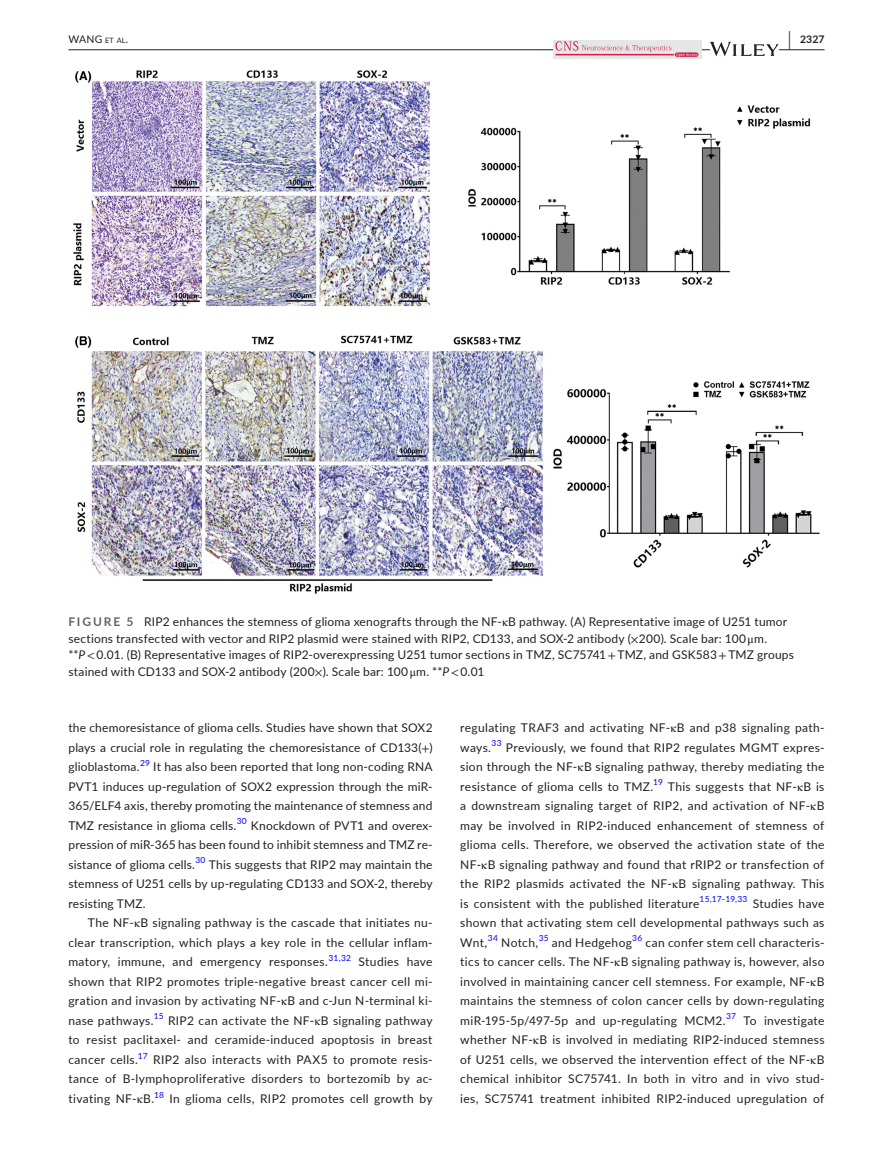
<style>
.page{position:relative;width:893px;height:1174px;background:#fff}
.page>*{position:absolute;margin:0;border:0;box-sizing:border-box;transform-origin:0 0}
.t1{font:12px/19.5px "Lato";letter-spacing:.02em;color:#231f20;text-align:justify}
.t2{font:10.5px "Lato";color:#231f20}
.t3{font:700 10.5px "Lato";color:#231f20}
.t4{font:8.4px "Lato";letter-spacing:.025em;color:#00f}
.s1{font-size:7.35px}
.s2{font-size:19.5px}
.s3{font-weight:700;color:#636366}
.s4{font-family:"STIX"}
.s5{font-style:italic}
</style>
<div class="page">
<hr style="left:68px;top:49px;width:756px;height:1px;background:#231f20">
<div style="left:553px;top:40px;width:148px;height:18px;background:#e5e6e6"></div>
<svg style="left:555px;top:41px;width:142px;height:16px"></svg>
<svg style="left:710px;top:42px;width:69px;height:14px"></svg>
<img style="left:73px;top:70px;width:747px;height:524px">
<p class="t2" style="left:68px;top:31px;width:61px">WANG <span class="s1">et al</span>.</p>
<p class="t3" style="left:789px;top:31px;width:37px"><span class="s2">|</span> 2327</p>
<p class="t1" style="left:68px;top:613px;width:727px;line-height:16.5px;text-align:left"><span class="s3">FIGURE 5</span> RIP2 enhances the stemness of glioma xenografts through the NF-<span class="s4">κ</span>B pathway. (A) Representative image of U251 tumor sections transfected with vector and RIP2 plasmid were stained with RIP2, CD133, and SOX-2 antibody (<span class="s4">×</span>200). Scale bar: 100 <span class="s4">μ</span>m. **<span class="s5">P</span><span class="s4">&lt;</span> 0.01. (B) Representative images of RIP2-overexpressing U251 tumor sections in TMZ, SC75741 <span class="s4">+</span> TMZ, and GSK583 <span class="s4">+</span> TMZ groups stained with CD133 and SOX-2 antibody (200<span class="s4">×</span>). Scale bar: 100 <span class="s4">μ</span>m. **<span class="s5">P</span><span class="s4">&lt;</span> 0.01</p>
<p class="t1" style="left:68px;top:717px;width:366px">the chemoresistance of glioma cells. Studies have shown that SOX2 plays a crucial role in regulating the chemoresistance of CD133(<span class="s4">+</span>) glioblastoma.</p>
<p class="t4" style="left:140px;top:757px;width:11px">29</p>
<p class="t1" style="left:68px;top:756px;width:366px;text-indent:85px">It has also been reported that long non-coding RNA PVT1 induces up-regulation of SOX2 expression through the miR-365/ELF4 axis, thereby promoting the maintenance of stemness and TMZ resistance in glioma cells.<sup>30</sup> Knockdown of PVT1 and overex&shy;pression of miR-365 has been found to inhibit stemness and TMZ re&shy;sistance of glioma cells.</p>
<p class="t4" style="left:195px;top:854px;width:12px">30</p>
<p class="t1" style="left:68px;top:854px;width:366px;text-indent:141px">This suggests that RIP2 may maintain the stemness of U251 cells by up-regulating CD133 and SOX-2, thereby resisting TMZ.</p>
<p class="t1" style="left:68px;top:912px;width:366px;text-indent:20px">The NF-<span class="s4">κ</span>B signaling pathway is the cascade that initiates nu&shy;clear transcription, which plays a key role in the cellular inflam&shy;matory, immune, and emergency responses.</p>
<p class="t4" style="left:329px;top:952px;width:24px">31,32</p>
<p class="t1" style="left:68px;top:951px;width:366px;text-indent:290px">Studies have shown that RIP2 promotes triple-negative breast cancer cell mi&shy;gration and invasion by activating NF-<span class="s4">κ</span>B and c-Jun N-terminal ki&shy;nase pathways.<sup>15</sup> RIP2 can activate the NF-<span class="s4">κ</span>B signaling pathway to resist paclitaxel- and ceramide-induced apoptosis in breast cancer cells.<sup>17</sup> RIP2 also interacts with PAX5 to promote resis&shy;tance of B-lymphoproliferative disorders to bortezomib by ac&shy;tivating NF-<span class="s4">κ</span>B.<sup>18</sup> In glioma cells, RIP2 promotes cell growth by</p>
<p class="t1" style="left:460px;top:717px;width:366px">regulating TRAF3 and activating NF-<span class="s4">κ</span>B and p38 signaling path&shy;ways.</p>
<p class="t4" style="left:492px;top:737px;width:12px">33</p>
<p class="t1" style="left:460px;top:737px;width:366px;text-indent:46px">Previously, we found that RIP2 regulates MGMT expres&shy;sion through the NF-<span class="s4">κ</span>B signaling pathway, thereby mediating the resistance of glioma cells to TMZ.</p>
<p class="t4" style="left:653px;top:776px;width:11px">19</p>
<p class="t1" style="left:460px;top:776px;width:366px;text-indent:208px">This suggests that NF-<span class="s4">κ</span>B is a downstream signaling target of RIP2, and activation of NF-<span class="s4">κ</span>B may be involved in RIP2-induced enhancement of stemness of glioma cells. Therefore, we observed the activation state of the NF-<span class="s4">κ</span>B signaling pathway and found that rRIP2 or transfection of the RIP2 plasmids activated the NF-<span class="s4">κ</span>B signaling pathway. This is consistent with the published literature</p>
<p class="t4" style="left:700px;top:893px;width:49px">15,17–19,33</p>
<p class="t1" style="left:460px;top:893px;width:366px;text-indent:292px">Studies have shown that activating stem cell developmental pathways such as Wnt,</p>
<p class="t4" style="left:488px;top:932px;width:12px">34</p>
<p class="t1" style="left:501px;top:932px;width:39px">Notch,</p>
<p class="t4" style="left:539px;top:932px;width:11px">35</p>
<p class="t1" style="left:552px;top:932px;width:82px">and Hedgehog</p>
<p class="t4" style="left:632px;top:932px;width:12px">36</p>
<p class="t1" style="left:460px;top:932px;width:366px;text-indent:185px">can confer stem cell characteris&shy;tics to cancer cells. The NF-<span class="s4">κ</span>B signaling pathway is, however, also involved in maintaining cancer cell stemness. For example, NF-<span class="s4">κ</span>B maintains the stemness of colon cancer cells by down-regulating miR-195-5p/497-5p and up-regulating MCM2.<sup>37</sup> To investigate whether NF-<span class="s4">κ</span>B is involved in mediating RIP2-induced stemness of U251 cells, we observed the intervention effect of the NF-<span class="s4">κ</span>B chemical inhibitor SC75741. In both in vitro and in vivo stud&shy;ies, SC75741 treatment inhibited RIP2-induced upregulation of</p>
</div>
